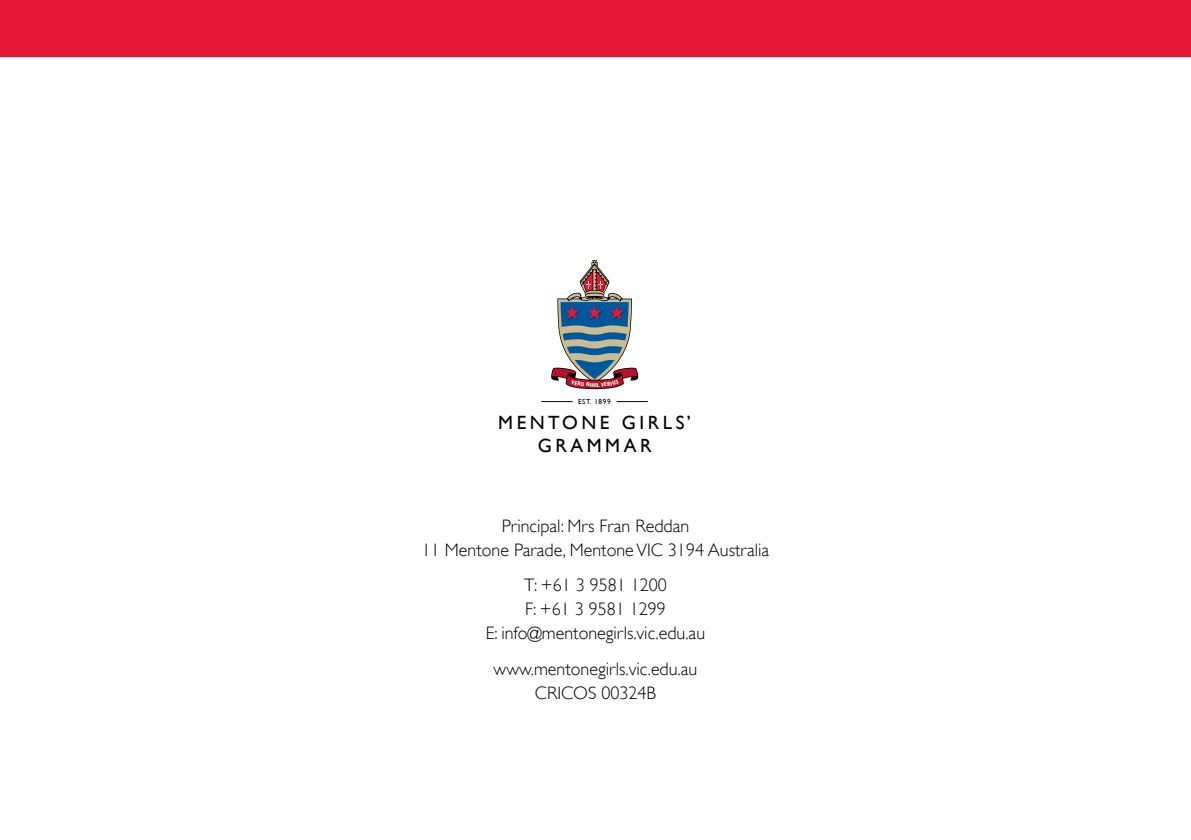
<style>
.page{position:relative;width:1191px;height:840px;background:#fff}
.page>*{position:absolute;margin:0;border:0;box-sizing:border-box;transform-origin:0 0}
.t1{font:19.2px/23px "Gill Sans";letter-spacing:.185em;color:#000;text-align:center}
.t2{font:300 18px/24px "Gill Sans";color:#000;text-align:center}
.t3{font:7.2px "Gill Sans";letter-spacing:.085em;color:#000}
.t4{font:700 condensed 5.8px "Gill Sans";color:#fff}
</style>
<div class="page">
<hr style="left:541px;top:401px;width:31px;height:1px;background:#000">
<hr style="left:616px;top:401px;width:32px;height:1px;background:#000">
<div style="left:0;top:0;width:1191px;height:57px;background:#e31837"></div>
<svg style="left:551px;top:260px;width:87px;height:129px"></svg>
<p class="t4" style="left:595px;top:381px;width:3px">I</p>
<p class="t1" style="left:498px;top:410px;width:194px">MENTONE GIRLS’<br>GRAMMAR</p>
<p class="t3" style="left:578px;top:397px;width:34px">EST. 1899</p>
<p class="t2" style="left:422px;top:512px;width:349px">Principal: Mrs Fran Reddan<br>11 Mentone Parade, Mentone VIC 3194 Australia</p>
<p class="t2" style="left:486px;top:572px;width:221px">T: +61 3 9581 1200<br>F: +61 3 9581 1299<br>E: info@mentonegirls.vic.edu.au</p>
<p class="t2" style="left:493px;top:655px;width:205px">www.mentonegirls.vic.edu.au<br>CRICOS 00324B</p>
</div>
